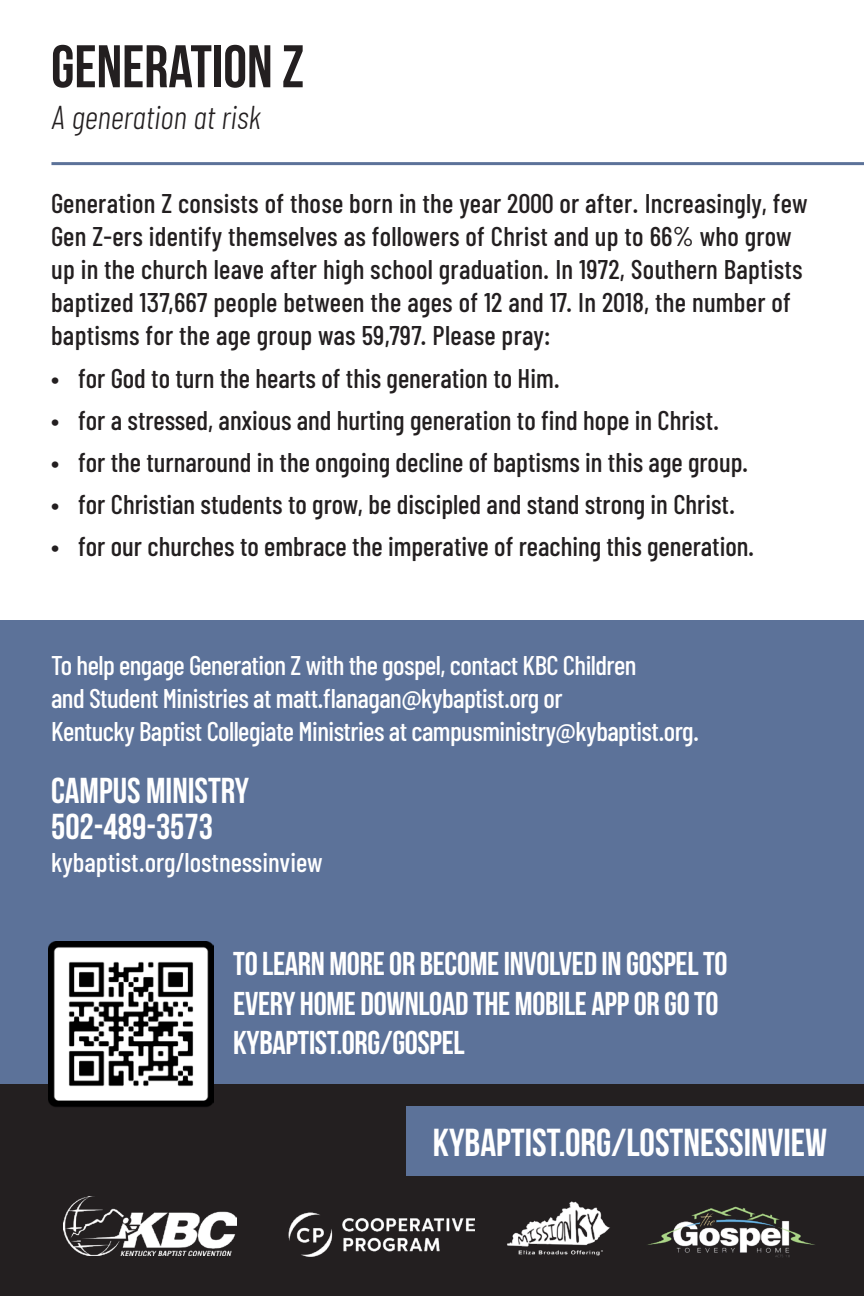
<style>
.page{position:relative;width:864px;height:1296px;background:#fff}
.page>*{position:absolute;margin:0;border:0;box-sizing:border-box;transform-origin:0 0}
.t1{font:60px "Bebas Neue";color:#231f20}
.t2{font:39px "Bebas Neue";color:#fff}
.t3{font:36px/36px "Bebas Neue";color:#fff}
.t4{font:33px/39.6px "Bebas Neue";letter-spacing:-.01em;color:#fff}
.t5{font:italic 300 33px "Barlow Condensed";color:#231f20}
.t6{font:500 27px/33px "Barlow Condensed";color:#231f20}
.t7{font:500 27px/33px "Barlow Condensed";letter-spacing:-.02em;color:#fff}
.t8{font:500 27px "Barlow Condensed";color:#fff}
</style>
<div class="page">
<div style="left:0;top:620px;width:864px;height:661px;background:#5c7299"></div>
<div style="left:0;top:1084px;width:864px;height:212px;background:#231f20"></div>
<img style="left:48px;top:941px;width:165px;height:166px">
<img style="left:647px;top:1206px;width:168px;height:52px">
<img style="left:63px;top:1196px;width:174px;height:59px">
<img style="left:288px;top:1212px;width:186px;height:44px">
<img style="left:507px;top:1201px;width:103px;height:55px">
<hr style="left:51px;top:162px;width:813px;height:3px;background:#5c7299">
<div style="left:406px;top:1106px;width:458px;height:70px;background:#5c7299"></div>
<p class="t1" style="left:51px;top:34px;width:255px">GENERATION Z</p>
<p class="t5" style="left:51px;top:97px;width:211px">A generation at risk</p>
<p class="t6" style="left:51px;top:187px;width:758px">Generation Z consists of those born in the year 2000 or after. Increasingly, few Gen Z-ers identify themselves as followers of Christ and up to 66% who grow up in the church leave after high school graduation. In 1972, Southern Baptists baptized 137,667 people between the ages of 12 and 17. In 2018, the number of baptisms for the age group was 59,797. Please pray:</p>
<p class="t6" style="left:51px;top:361px;width:511px">• for God to turn the hearts of this generation to Him.</p>
<p class="t6" style="left:51px;top:403px;width:670px">• for a stressed, anxious and hurting generation to find hope in Christ.</p>
<p class="t6" style="left:51px;top:445px;width:699px">• for the turnaround in the ongoing decline of baptisms in this age group.</p>
<p class="t6" style="left:51px;top:487px;width:686px">• for Christian students to grow, be discipled and stand strong in Christ.</p>
<p class="t6" style="left:51px;top:529px;width:705px">• for our churches to embrace the imperative of reaching this generation.</p>
<p class="t7" style="left:51px;top:648px;width:650px">To help engage Generation Z with the gospel, contact KBC Children<br>and Student Ministries at matt.flanagan@kybaptist.org or<br>Kentucky Baptist Collegiate Ministries at campusministry@kybaptist.org.</p>
<p class="t3" style="left:51px;top:772px;width:200px">CAMPUS MINISTRY<br>502-489-3573</p>
<p class="t8" style="left:51px;top:845px;width:273px">kybaptist.org/lostnessinview</p>
<p class="t4" style="left:233px;top:944px;width:496px">TO LEARN MORE OR BECOME INVOLVED IN GOSPEL TO<br>EVERY HOME DOWNLOAD THE MOBILE APP OR GO TO<br>KYBAPTIST.ORG/GOSPEL</p>
<p class="t2" style="left:433px;top:1121px;width:396px">KYBAPTIST.ORG/LOSTNESSINVIEW</p>
</div>
